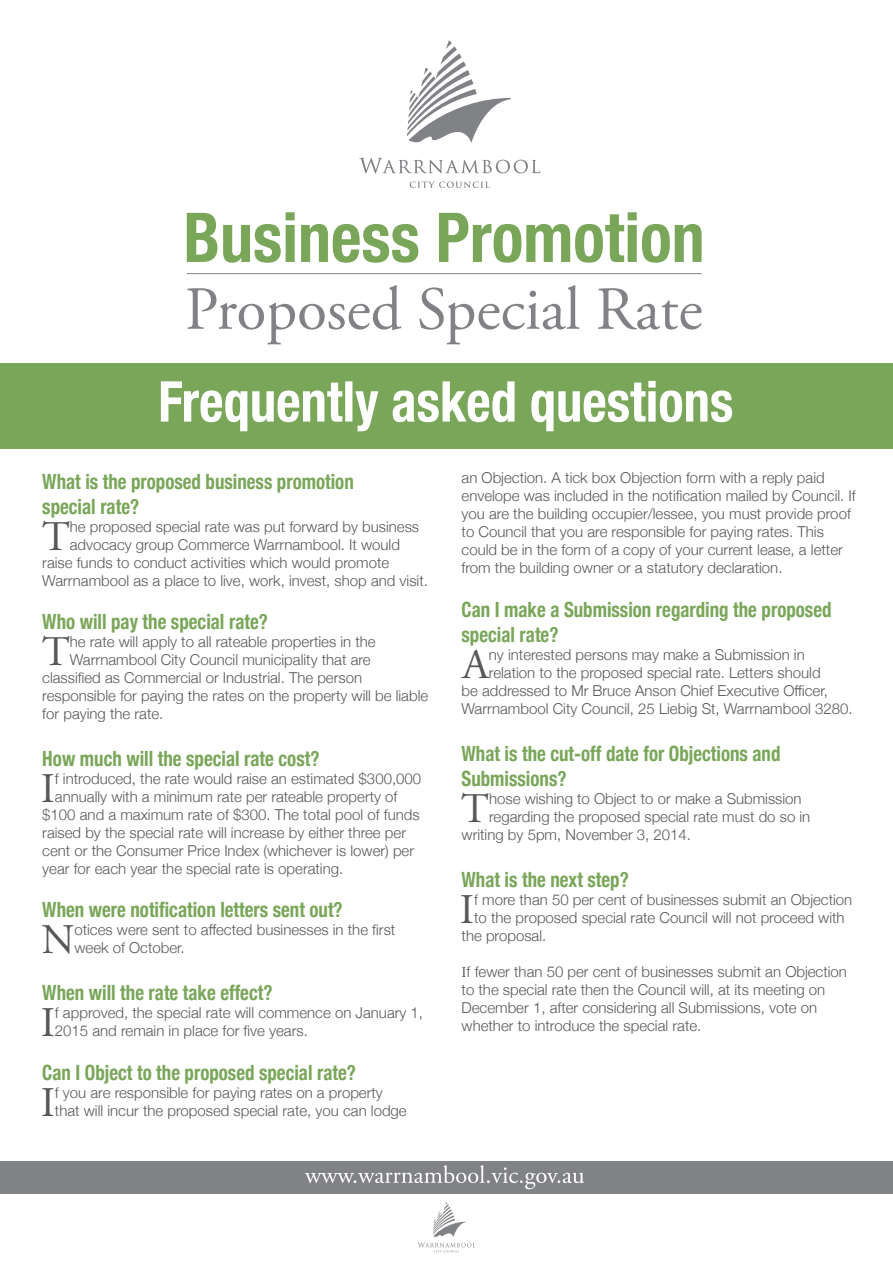
<style>
.page{position:relative;width:893px;height:1263px;background:#fff}
.page>*{position:absolute;margin:0;border:0;box-sizing:border-box;transform-origin:0 0}
.t1{font:42.15px "Adobe Garamond Pro";color:#57585a}
.t2{font:700 condensed 21px/25.2px "Helvetica Neue";color:#79a659;scale:.9 1}
.t3{font:300 15px/18px "Helvetica Neue";color:#57585a}
.s1{font-family:"Adobe Garamond Pro";font-weight:400}
</style>
<div class="page">
<svg style="left:187px;top:212px;width:515px;height:51px"></svg>
<div style="left:0;top:364px;width:893px;height:85px;background:#79a659"></div>
<div style="left:0;top:1161px;width:893px;height:32px;background:#808285"></div>
<svg style="left:418px;top:1202px;width:57px;height:50px"></svg>
<svg style="left:305px;top:1165px;width:279px;height:24px"></svg>
<svg style="left:161px;top:381px;width:571px;height:50px"></svg>
<svg style="left:359px;top:158px;width:181px;height:15px"></svg>
<svg style="left:410px;top:181px;width:80px;height:7px"></svg>
<svg style="left:407px;top:40px;width:104px;height:103px"></svg>
<hr style="left:187px;top:273px;width:515px;height:1px;background:#808285">
<svg style="left:187px;top:285px;width:515px;height:59px"></svg>
<h2 class="t2" style="left:42px;top:467px;width:348px">What is the proposed business promotion special rate?</h2>
<h1 class="t1" style="left:42px;top:512px;width:29px">T</h1>
<p class="t3" style="left:70px;top:517px;width:351px">he proposed special rate was put forward by business</p>
<p class="t3" style="left:70px;top:535px;width:332px">advocacy group Commerce Warrnambool. It would</p>
<p class="t3" style="left:42px;top:553px;width:349px">raise funds to conduct activities which would promote</p>
<p class="t3" style="left:42px;top:571px;width:387px">Warrnambool as a place to live, work, invest, shop and visit.</p>
<h2 class="t2" style="left:42px;top:608px;width:252px">Who will pay the special rate?</h2>
<h1 class="t1" style="left:42px;top:627px;width:29px">T</h1>
<p class="t3" style="left:70px;top:632px;width:307px">he rate will apply to all rateable properties in the</p>
<p class="t3" style="left:70px;top:650px;width:302px">Warrnambool City Council municipality that are</p>
<p class="t3" style="left:42px;top:668px;width:321px">classified as Commercial or Industrial. The person</p>
<p class="t3" style="left:42px;top:686px;width:387px">responsible for paying the rates on the property will be liable</p>
<p class="t3" style="left:42px;top:704px;width:123px">for paying the rate.</p>
<h2 class="t2" style="left:42px;top:745px;width:309px">How much will the special rate cost?</h2>
<h1 class="t1" style="left:41px;top:764px;width:16px">I</h1>
<p class="t3" style="left:55px;top:769px;width:368px">f introduced, the rate would raise an estimated $300,000</p>
<p class="t3" style="left:55px;top:787px;width:344px">annually with a minimum rate per rateable property of</p>
<p class="t3" style="left:42px;top:805px;width:379px">$100 and a maximum rate of $300. The total pool of funds</p>
<p class="t3" style="left:42px;top:823px;width:365px">raised by the special rate will increase by either three per</p>
<p class="t3" style="left:42px;top:841px;width:373px">cent or the Consumer Price Index (whichever is lower) per</p>
<p class="t3" style="left:42px;top:859px;width:302px">year for each year the special rate is operating.</p>
<h2 class="t2" style="left:42px;top:896px;width:335px">When were notification letters sent out?</h2>
<h1 class="t1" style="left:41px;top:915px;width:35px">N</h1>
<p class="t3" style="left:74px;top:920px;width:322px">otices were sent to affected businesses in the first week of October.</p>
<h2 class="t2" style="left:42px;top:979px;width:257px">When will the rate take effect?</h2>
<h1 class="t1" style="left:41px;top:998px;width:16px">I</h1>
<p class="t3" style="left:55px;top:1003px;width:370px">f approved, the special rate will commence on January 1,<br>2015 and remain in place for five years.</p>
<h2 class="t2" style="left:42px;top:1058px;width:350px">Can I Object to the proposed special rate?</h2>
<h1 class="t1" style="left:41px;top:1077px;width:16px">I</h1>
<p class="t3" style="left:55px;top:1082px;width:353px">f you are responsible for paying rates on a property that will incur the proposed special rate, you can lodge</p>
<p class="t3" style="left:462px;top:468px;width:396px">an Objection. A tick box Objection form with a reply paid envelope was included in the notification mailed by Council. If you are the building occupier/lessee, you must provide proof to Council that you are responsible for paying rates. This could be in the form of a copy of your current lease, a letter from the building owner or a statutory declaration.</p>
<h2 class="t2" style="left:462px;top:595px;width:413px">Can I make a Submission regarding the proposed special rate?</h2>
<h1 class="t1" style="left:463px;top:639px;width:28px">A</h1>
<p class="t3" style="left:489px;top:644px;width:317px">ny interested persons may make a Submission in</p>
<p class="t3" style="left:489px;top:662px;width:333px">relation to the proposed special rate. Letters should</p>
<p class="t3" style="left:462px;top:680px;width:368px">be addressed to Mr Bruce Anson Chief Executive Officer,</p>
<p class="t3" style="left:462px;top:698px;width:392px">Warrnambool City Council, 25 Liebig St, Warrnambool 3280.</p>
<h2 class="t2" style="left:462px;top:739px;width:356px">What is the cut-off date for Objections and<br>Submissions?</h2>
<h1 class="t1" style="left:461px;top:783px;width:29px">T</h1>
<p class="t3" style="left:489px;top:788px;width:314px">hose wishing to Object to or make a Submission</p>
<p class="t3" style="left:489px;top:806px;width:323px">regarding the proposed special rate must do so in</p>
<p class="t3" style="left:462px;top:824px;width:231px">writing by 5pm, November 3, 2014.</p>
<h2 class="t2" style="left:462px;top:865px;width:187px">What is the next step?</h2>
<h1 class="t1" style="left:460px;top:884px;width:16px">I</h1>
<p class="t3" style="left:474px;top:889px;width:380px">f more than 50 per cent of businesses submit an Objection</p>
<p class="t3" style="left:474px;top:907px;width:372px">to the proposed special rate Council will not proceed with</p>
<p class="t3" style="left:462px;top:925px;width:86px">the proposal.</p>
<p class="t3" style="left:462px;top:961px;width:387px"><span class="s1">I</span>f fewer than 50 per cent of businesses submit an Objection to the special rate then the Council will, at its meeting on December 1, after considering all Submissions, vote on whether to introduce the special rate.</p>
</div>
